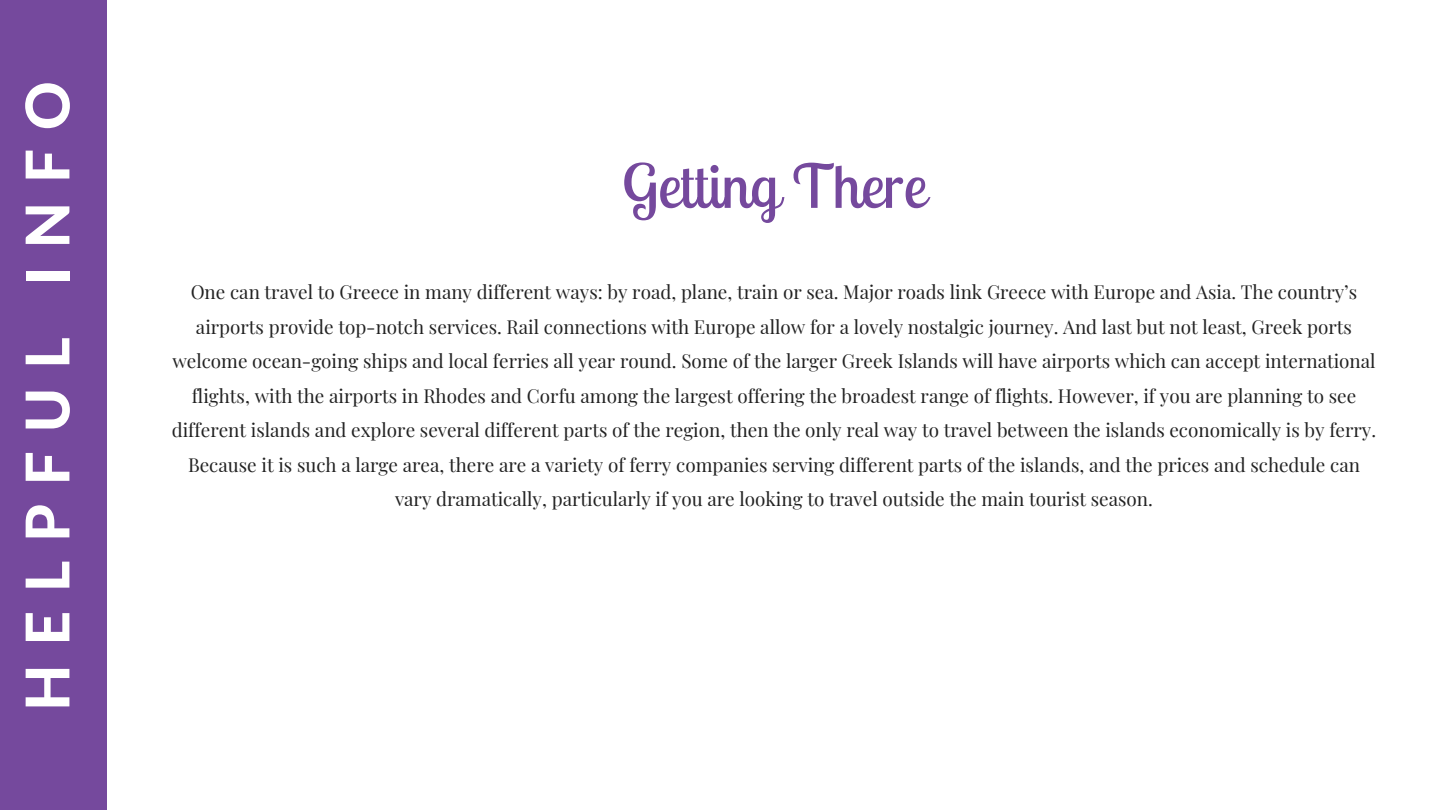
<style>
.page{position:relative;width:1440px;height:810px;background:#fff}
.page>*{position:absolute;margin:0;border:0;box-sizing:border-box;transform-origin:0 0}
.t1{font:60.4px "Lobster Two";color:#75499d}
.t2{font:800 60.4px "Lato Latin";letter-spacing:.31em;color:#fff}
.t3{font:18.9px/34.5px "Playfair Display";color:#222;text-align:center}
</style>
<div class="page">
<div style="left:0;top:0;width:106px;height:810px;background:#75499d"></div>
<p class="t2" style="left:21px;top:711px;width:631px;rotate:-90deg">HELPFUL INFO</p>
<p class="t1" style="left:622px;top:147px;width:305px">Getting There</p>
<p class="t3" style="left:172px;top:274px;width:1206px">One can travel to Greece in many different ways: by road, plane, train or sea. Major roads link Greece with Europe and Asia. The country’s airports provide top-notch services. Rail connections with Europe allow for a lovely nostalgic journey. And last but not least, Greek ports welcome ocean-going ships and local ferries all year round. Some of the larger Greek Islands will have airports which can accept international flights, with the airports in Rhodes and Corfu among the largest offering the broadest range of flights. However, if you are planning to see different islands and explore several different parts of the region, then the only real way to travel between the islands economically is by ferry.<br>Because it is such a large area, there are a variety of ferry companies serving different parts of the islands, and the prices and schedule can vary dramatically, particularly if you are looking to travel outside the main tourist season.</p>
</div>
